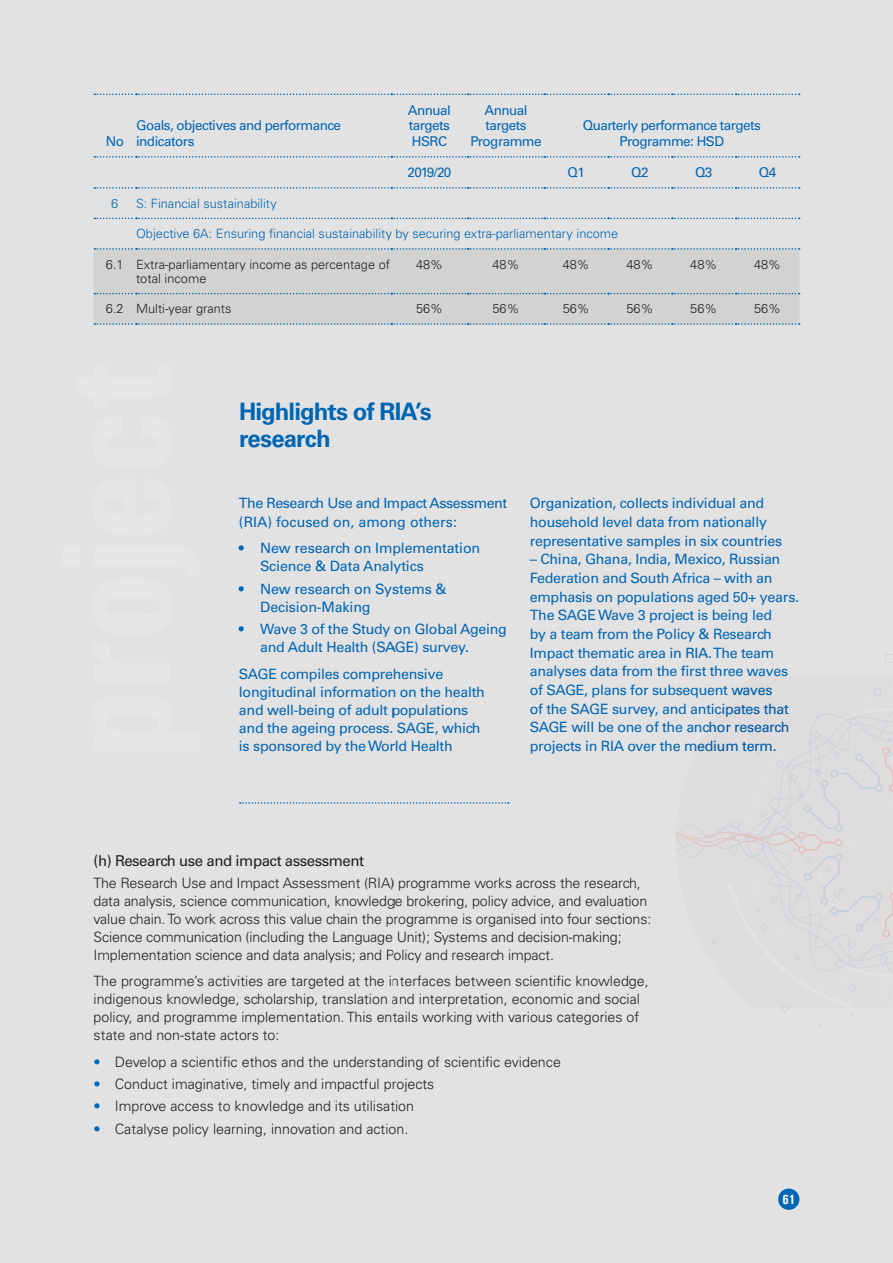
<style>
.page{position:relative;width:893px;height:1263px;background:#e3e2e2}
.page>*{position:absolute;margin:0;border:0;box-sizing:border-box;transform-origin:0 0}
.project_heading{font:700 24px/27px "Univers LT Std";letter-spacing:-.035em;color:#0166b3}
.bodykop{font:15px "Univers LT Std";letter-spacing:-.03em;color:#231f20}
.body{font:300 14.25px/18px "Univers LT Std";color:#231f20}
.project_body{font:14.25px/18.6px "Univers LT Std";letter-spacing:-.02em;color:#0166b3}
.tabel_heading{font:13.5px/15.8px "Univers LT Std";letter-spacing:-.04em;color:#0166b3;text-align:center}
.t1{font:700 13.5px "Univers Condensed";color:#fff}
.tabel_body{font:300 12.75px/14.2px "Univers LT Std";color:#231f20}
.tabel_blou_heading{font:300 12.75px "Univers LT Std";color:#0166b3}
.s1{color:#0166b3}
</style>
<div class="page">
<div style="left:778px;top:1188px;width:21px;height:22px;background:#0166b3;border-radius:50%"></div>
<div style="left:94px;top:250px;width:705px;height:73px;background:#d2d2d1"></div>
<svg style="left:94px;top:94px;width:706px;height:1px"></svg>
<svg style="left:94px;top:156px;width:706px;height:2px"></svg>
<svg style="left:94px;top:187px;width:706px;height:2px"></svg>
<svg style="left:94px;top:218px;width:706px;height:1px"></svg>
<svg style="left:94px;top:293px;width:706px;height:1px"></svg>
<svg style="left:94px;top:248px;width:706px;height:2px"></svg>
<svg style="left:94px;top:323px;width:706px;height:2px"></svg>
<svg style="left:240px;top:802px;width:269px;height:2px"></svg>
<svg style="left:675px;top:688px;width:218px;height:329px"></svg>
<svg style="left:885px;top:654px;width:8px;height:9px"></svg>
<p class="tabel_heading" style="left:106px;top:134px;width:20px">No</p>
<p class="tabel_heading" style="left:136px;top:118px;width:207px;text-align:left">Goals, objectives and performance indicators</p>
<p class="tabel_heading" style="left:408px;top:102px;width:45px;text-align:justify">Annual targets HSRC</p>
<p class="tabel_heading" style="left:470px;top:102px;width:73px">Annual targets<br>Programme</p>
<p class="tabel_heading" style="left:583px;top:118px;width:180px">Quarterly performance targets<br>Programme: HSD</p>
<p class="tabel_heading" style="left:407px;top:165px;width:45px">2019/20</p>
<p class="tabel_heading" style="left:567px;top:165px;width:19px">Q1</p>
<p class="tabel_heading" style="left:631px;top:165px;width:19px">Q2</p>
<p class="tabel_heading" style="left:695px;top:165px;width:19px">Q3</p>
<p class="tabel_heading" style="left:759px;top:165px;width:19px">Q4</p>
<p class="tabel_blou_heading" style="left:111px;top:196px;width:9px">6</p>
<p class="tabel_blou_heading" style="left:136px;top:196px;width:142px">S: Financial sustainability</p>
<p class="tabel_blou_heading" style="left:136px;top:226px;width:484px">Objective 6A: Ensuring financial sustainability by securing extra-parliamentary income</p>
<p class="tabel_body" style="left:106px;top:257px;width:19px">6.1</p>
<p class="tabel_body" style="left:136px;top:257px;width:255px">Extra-parliamentary income as percentage of total income</p>
<p class="tabel_body" style="left:416px;top:257px;width:28px">48%</p>
<p class="tabel_body" style="left:493px;top:257px;width:28px">48%</p>
<p class="tabel_body" style="left:563px;top:257px;width:28px">48%</p>
<p class="tabel_body" style="left:626px;top:257px;width:28px">48%</p>
<p class="tabel_body" style="left:690px;top:257px;width:28px">48%</p>
<p class="tabel_body" style="left:754px;top:257px;width:28px">48%</p>
<p class="tabel_body" style="left:106px;top:302px;width:19px">6.2</p>
<p class="tabel_body" style="left:136px;top:302px;width:97px">Multi-year grants</p>
<p class="tabel_body" style="left:416px;top:302px;width:28px">56%</p>
<p class="tabel_body" style="left:493px;top:302px;width:28px">56%</p>
<p class="tabel_body" style="left:563px;top:302px;width:28px">56%</p>
<p class="tabel_body" style="left:626px;top:302px;width:28px">56%</p>
<p class="tabel_body" style="left:690px;top:302px;width:28px">56%</p>
<p class="tabel_body" style="left:754px;top:302px;width:28px">56%</p>
<p class="project_heading" style="left:239px;top:398px;width:194px">Highlights of RIA’s research</p>
<p class="project_body" style="left:239px;top:494px;width:270px;line-height:18.1px">The Research Use and Impact Assessment (RIA) focused on, among others:</p>
<p class="project_body" style="left:260px;top:539px;width:222px;line-height:18.1px;text-indent:-21px">• New research on Implementation<br>Science &amp; Data Analytics</p>
<p class="project_body" style="left:260px;top:579px;width:188px;line-height:18.1px;text-indent:-21px">• New research on Systems &amp;<br>Decision-Making</p>
<p class="project_body" style="left:260px;top:620px;width:248px;line-height:18.1px;text-indent:-21px">• Wave 3 of the Study on Global Ageing and Adult Health (SAGE) survey.</p>
<p class="project_body" style="left:239px;top:665px;width:247px;line-height:18.1px">SAGE compiles comprehensive longitudinal information on the health and well-being of adult populations and the ageing process. SAGE, which is sponsored by the World Health</p>
<p class="project_body" style="left:530px;top:494px;width:254px">Organization, collects individual and household level data from nationally representative samples in six countries</p>
<p class="project_body" style="left:530px;top:550px;width:271px">– China, Ghana, India, Mexico, Russian Federation and South Africa – with an emphasis on populations aged 50+ years.<br>The SAGE Wave 3 project is being led<br>by a team from the Policy &amp; Research Impact thematic area in RIA. The team analyses data from the first three waves of SAGE, plans for subsequent waves<br>of the SAGE survey, and anticipates that SAGE will be one of the anchor research projects in RIA over the medium term.</p>
<p class="bodykop" style="left:94px;top:851px;width:272px">(h) Research use and impact assessment</p>
<p class="body" style="left:94px;top:874px;width:559px">The Research Use and Impact Assessment (RIA) programme works across the research, data analysis, science communication, knowledge brokering, policy advice, and evaluation value chain. To work across this value chain the programme is organised into four sections:<br>Science communication (including the Language Unit); Systems and decision-making; Implementation science and data analysis; and Policy and research impact.</p>
<p class="body" style="left:94px;top:972px;width:557px">The programme’s activities are targeted at the interfaces between scientific knowledge, indigenous knowledge, scholarship, translation and interpretation, economic and social policy, and programme implementation. This entails working with various categories of state and non-state actors to:</p>
<p class="body" style="left:94px;top:1053px;width:469px"><span class="s1">•</span> Develop a scientific ethos and the understanding of scientific evidence</p>
<p class="body" style="left:94px;top:1075px;width:342px"><span class="s1">•</span> Conduct imaginative, timely and impactful projects</p>
<p class="body" style="left:94px;top:1097px;width:322px"><span class="s1">•</span> Improve access to knowledge and its utilisation</p>
<p class="body" style="left:94px;top:1119px;width:316px"><span class="s1">•</span> Catalyse policy learning, innovation and action.</p>
<p class="t1" style="left:782px;top:1191px;width:14px">61</p>
</div>
